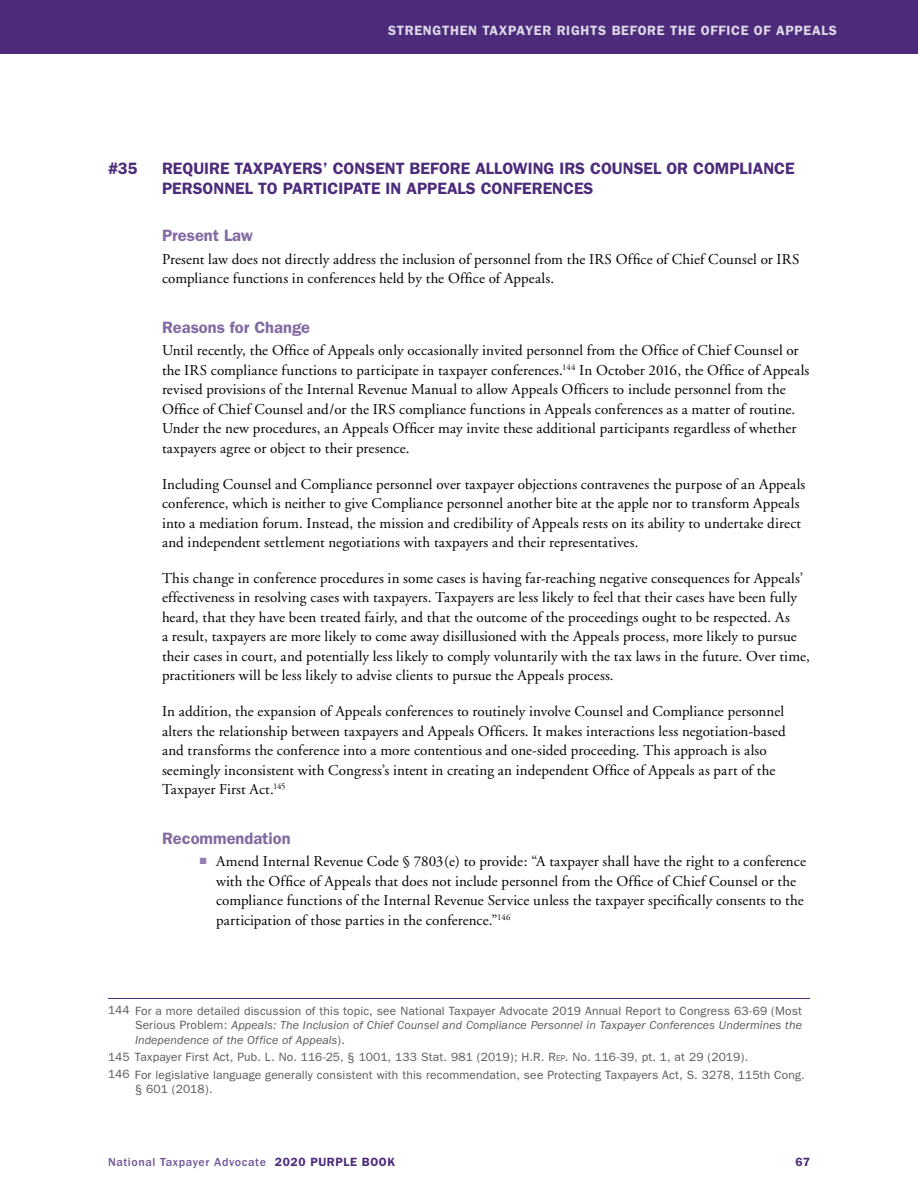
<style>
.page{position:relative;width:918px;height:1188px;background:#fff}
.page>*{position:absolute;margin:0;border:0;box-sizing:border-box;transform-origin:0 0}
.t1{font:600 16.5px/19.8px "Franklin Gothic";color:#4d2b7b}
.P-Subhead_1{font:600 16.5px "Franklin Gothic";color:#826aa3}
.Body_Text{font:15px/19.5px "Adobe Garamond";letter-spacing:.01em;color:#000}
.t2{font:600 13.5px "Franklin Gothic";letter-spacing:.05em;color:#dfd9e9}
.IGNORE_Footnote{font:italic 12px/14.4px "Franklin Gothic";letter-spacing:.01em;color:#58595b;text-align:justify}
.IGNORE_Footnote-2{font:12px/14.4px "Franklin Gothic";letter-spacing:.015em;color:#58595b}
.t3{font:500 12px "Franklin Gothic";letter-spacing:.05em;color:#705595}
.t4{font:600 12px "Franklin Gothic";color:#4d2b7b}
.s1{color:#957fb5}
.s2{font-style:normal}
.s3{font-style:inherit}
.s4{font-size:8.4px}
.s5{font-weight:600;color:#4d2b7b}
</style>
<div class="page">
<div style="left:0;top:0;width:918px;height:54px;background:#4d2b7b"></div>
<hr style="left:108px;top:998px;width:702px;height:1px;background:#4d2b7b">
<p class="t2" style="left:388px;top:23px;width:10px">Stre</p>
<p class="t2" style="left:423px;top:23px;width:20px">ngthe</p>
<p class="t2" style="left:468px;top:23px;width:67px">n Taxpayer</p>
<p class="t2" style="left:557px;top:23px;width:19px">Right</p>
<p class="t2" style="left:598px;top:23px;width:50px">s Before</p>
<p class="t2" style="left:670px;top:23px;width:10px">the</p>
<p class="t2" style="left:701px;top:23px;width:34px">Office</p>
<p class="t2" style="left:754px;top:23px;width:32px">of Appe</p>
<p class="t2" style="left:812px;top:23px;width:26px">als</p>
<p class="t1" style="left:108px;top:159px;width:31px">#35</p>
<p class="t1" style="left:162px;top:159px;width:634px">REQUIRE TAXPAYERS’ CONSENT BEFORE ALLOWING IRS COUNSEL OR COMPLIANCE<br>PERSONN EL TO PARTICIPATE IN APPEALS CONFERENCES</p>
<p class="P-Subhead_1" style="left:162px;top:226px;width:92px">Present Law</p>
<p class="Body_Text" style="left:162px;top:250px;width:639px">Present law does not directly address the inclusion of personnel from the IRS Office of Chief Counsel or IRS compliance functions in conferences held by the Office of Appeals.</p>
<p class="P-Subhead_1" style="left:162px;top:317px;width:150px">Reasons for Change</p>
<p class="Body_Text" style="left:162px;top:341px;width:649px">Until recently, the Office of Appeals only occasionally invited personnel from the Office of Chief Counsel or the IRS compliance functions to participate in taxpayer conferences.<sup>144</sup> In October 2016, the Office of Appeals revised provisions of the Internal Revenue Manual to allow Appeals Officers to include personnel from the Office of Chief Counsel and/or the IRS compliance functions in Appeals conferences as a matter of routine.<br>Under the new procedures, an Appeals Officer may invite these additional participants regardless of whether taxpayers agree or object to their presence.</p>
<p class="Body_Text" style="left:162px;top:475px;width:645px">Including Counsel and Compliance personnel over taxpayer objections contravenes the purpose of an Appeals conference, which is neither to give Compliance personnel another bite at the apple nor to transform Appeals into a mediation forum. Instead, the mission and credibility of Appeals rests on its ability to undertake direct and independent settlement negotiations with taxpayers and their representatives.</p>
<p class="Body_Text" style="left:162px;top:569px;width:649px">This change in conference procedures in some cases is having far-reaching negative consequences for Appeals’ effectiveness in resolving cases with taxpayers. Taxpayers are less likely to feel that their cases have been fully heard, that they have been treated fairly, and that the outcome of the proceedings ought to be respected. As<br>a result, taxpayers are more likely to come away disillusioned with the Appeals process, more likely to pursue their cases in court, and potentially less likely to comply voluntarily with the tax laws in the future. Over time, practitioners will be less likely to advise clients to pursue the Appeals process.</p>
<p class="Body_Text" style="left:162px;top:702px;width:625px">In addition, the expansion of Appeals conferences to routinely involve Counsel and Compliance personnel alters the relationship between taxpayers and Appeals Officers. It makes interactions less negotiation-based and transforms the conference into a more contentious and one-sided proceeding. This approach is also seemingly inconsistent with Congress’s intent in creating an independent Office of Appeals as part of the Taxpayer First Act.<sup>145</sup></p>
<p class="P-Subhead_1" style="left:162px;top:828px;width:130px">Recommendation</p>
<p class="Body_Text" style="left:216px;top:852px;width:591px;text-indent:-16px"><span class="s1">■</span> Amend Internal Revenue Code § 7803(e) to provide: “A taxpayer shall have the right to a conference with the Office of Appeals that does not include personnel from the Office of Chief Counsel or the compliance functions of the Internal Revenue Service unless the taxpayer specifically consents to the participation of those parties in the conference.”<sup>146</sup></p>
<p class="IGNORE_Footnote" style="left:135px;top:1004px;width:669px;text-indent:-27px"><span class="s2">144 For a more detailed discussion of this topic, see National Taxpayer Advocate 2019 Annual Report to Congress 63-69 (Most Serious Problem:</span> Appeals: The Inclusion of Chief Counsel and Compliance Personnel in Taxpayer Conferences Undermines the Independence of the Office of Appeals<span class="s2">).</span></p>
<p class="IGNORE_Footnote-2" style="left:108px;top:1050px;width:642px">145 Taxpayer First Act, Pub. L. No. 116-25, § 1001, 133 Stat. 981 (2019); <span class="s3">H .R. R</span><span class="s4">ep</span>. No. 116-39, pt. 1, at 29 (2019).</p>
<p class="IGNORE_Footnote-2" style="left:135px;top:1068px;width:671px;text-indent:-27px">146 For legislative language generally consistent with this recommendation, see Protecting Taxpayers Act, S. 3278, 115th Cong. § 601 (2018).</p>
<p class="t3" style="left:108px;top:1155px;width:289px">National Taxpayer Advocate <span class="s5">2020 PURPLE BOOK</span></p>
<p class="t4" style="left:796px;top:1154px;width:16px">67</p>
</div>
